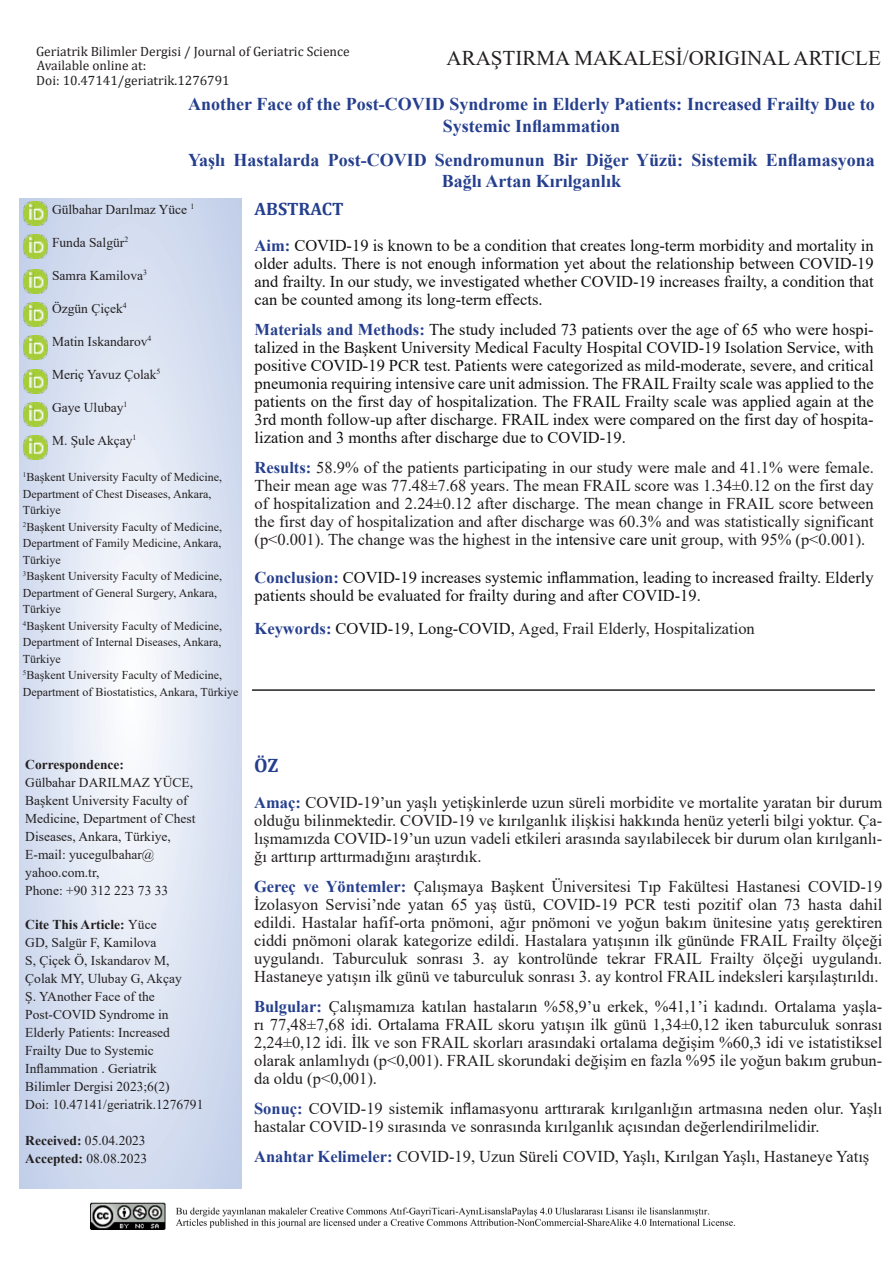
<style>
.page{position:relative;width:893px;height:1263px;background:#fff}
.page>*{position:absolute;margin:0;border:0;box-sizing:border-box;transform-origin:0 0}
.t1{font:21px "Times New Roman";color:#231f20}
.t2{font:700 19.5px "Cambria";color:#253f8e}
.Paragraf_Stili_2{font:700 18px/21.6px "Times New Roman";color:#253f8e;text-align:center}
.t3{font:700 18px "Cambria";color:#253f8e}
.t4{font:16.5px/18px "Times New Roman";color:#231f20;text-align:justify}
.t5{font:16.5px/18px "Times New Roman";color:#111;text-align:justify}
.t6{font:16.5px "Times New Roman";color:#212121}
.Nasıl_Atıf_Yapılmalı{font:13.5px/18px "Times New Roman";color:#231f20}
.Yazar_Bilgileri{font:13.5px "Times New Roman";color:#231f20}
.t7{font:13.5px/15px "Cambria";color:#231f20}
.t8{font:700 13.5px "Times New Roman";color:#231f20}
.Yazar_Bilgileri-2{font:12px/16.5px "Times New Roman";color:#231f20}
.s1{font-weight:700;color:#253f8e}
.s2{color:#111}
.s3{font-weight:700}
</style>
<div class="page">
<svg style="left:20px;top:198px;width:221px;height:990px;background:#dce3f2"></svg>
<hr style="left:252px;top:689px;width:623px;height:2px;background:#231f20">
<img style="left:23px;top:201px;width:24px;height:24px">
<img style="left:23px;top:269px;width:24px;height:24px">
<img style="left:24px;top:235px;width:24px;height:24px">
<img style="left:23px;top:302px;width:24px;height:24px">
<img style="left:24px;top:335px;width:24px;height:24px">
<img style="left:24px;top:435px;width:24px;height:24px">
<img style="left:24px;top:369px;width:24px;height:24px">
<img style="left:24px;top:403px;width:24px;height:24px">
<img style="left:90px;top:1202px;width:646px;height:28px">
<p class="t7" style="left:36px;top:43px;width:315px">Geriatrik Bilimler Dergisi / Journal of Geriatric Science</p>
<p class="t1" style="left:447px;top:44px;width:436px">ARAŞTIRMA MAKALESİ/ORIGINAL ARTICLE</p>
<p class="Paragraf_Stili_2" style="left:188px;top:93px;width:688px">Another Face of the Post-COVID Syndrome in Elderly Patients: Increased Frailty Due to<br>Systemic Inflammation</p>
<p class="Paragraf_Stili_2" style="left:188px;top:148px;width:688px">Yaşlı Hastalarda Post-COVID Sendromunun Bir Diğer Yüzü: Sistemik Enflamasyona<br>Bağlı Artan Kırılganlık</p>
<p class="t3" style="left:255px;top:196px;width:91px">ABSTRACT</p>
<p class="t5" style="left:255px;top:236px;width:621px"><span class="s1">Aim:</span> COVID-19 is known to be a condition that creates long-term morbidity and mortality in older adults. There is not enough information yet about the relationship between COVID-19 and frailty. In our study, we investigated whether COVID-19 increases frailty, a condition that can be counted among its long-term effects.</p>
<p class="t5" style="left:255px;top:320px;width:621px"><span class="s1">Materials and Methods:</span> The study included 73 patients over the age of 65 who were hospi&shy;talized in the Başkent University Medical Faculty Hospital COVID-19 Isolation Service, with positive COVID-19 PCR test. Patients were categorized as mild-moderate, severe, and critical pneumonia requiring intensive care unit admission. The FRAIL Frailty scale was applied to the patients on the first day of hospitalization. The FRAIL Frailty scale was applied again at the 3rd month follow-up after discharge. FRAIL index were compared on the first day of hospita&shy;lization and 3 months after discharge due to COVID-19.</p>
<p class="t4" style="left:255px;top:458px;width:621px"><span class="s1">Results:</span> 58.9% of the patients participating in our study were male and 41.1% were female.<br>Their mean age was 77.48±7.68 years. The mean FRAIL score was 1.34±0.12 on the first day of hospitalization and 2.24±0.12 after discharge. The mean change in FRAIL score between the first day of hospitalization and after discharge was 60.3% and was statistically significant (p&lt;0.001). The change was the highest in the <span class="s2">intensive care unit</span> group, with 95% (p&lt;0.001).</p>
<p class="t5" style="left:255px;top:568px;width:621px"><span class="s1">Conclusion:</span> COVID-19 increases systemic inflammation, leading to increased frailty. Elderly patients should be evaluated for frailty during and after COVID-19.</p>
<p class="t6" style="left:255px;top:617px;width:502px"><span class="s1">Keywords:</span> <span class="s2">COVID-19, Long-COVID,</span> Aged, Frail Elderly, Hospitalization</p>
<p class="t7" style="left:36px;top:58px;width:195px">Available online at:<br>Doi: 10.47141/geriatrik.1276791</p>
<p class="Yazar_Bilgileri" style="left:52px;top:200px;width:144px">Gülbahar Darılmaz Yüce <sup>1</sup></p>
<p class="Yazar_Bilgileri" style="left:52px;top:233px;width:78px">Funda Salgür<sup>2</sup></p>
<p class="Yazar_Bilgileri" style="left:52px;top:266px;width:97px">Samra Kamilova<sup>3</sup></p>
<p class="Yazar_Bilgileri" style="left:52px;top:299px;width:76px">Özgün Çiçek<sup>4</sup></p>
<p class="Yazar_Bilgileri" style="left:52px;top:332px;width:101px">Matin Iskandarov<sup>4</sup></p>
<p class="Yazar_Bilgileri" style="left:52px;top:365px;width:110px">Meriç Yavuz Çolak<sup>5</sup></p>
<p class="Yazar_Bilgileri" style="left:52px;top:398px;width:77px">Gaye Ulubay<sup>1</sup></p>
<p class="Yazar_Bilgileri" style="left:52px;top:431px;width:86px">M. Şule Akçay<sup>1</sup></p>
<p class="Yazar_Bilgileri-2" style="left:23px;top:468px;width:201px"><sup>1</sup>Başkent University Faculty of Medicine,<br>Department of Chest Diseases, Ankara,<br>Türkiye</p>
<p class="Yazar_Bilgileri-2" style="left:23px;top:518px;width:201px;text-align:justify"><sup>2</sup>Başkent University Faculty of Medicine, Department of Family Medicine, Ankara, Türkiye</p>
<p class="Yazar_Bilgileri-2" style="left:23px;top:567px;width:201px"><sup>3</sup>Başkent University Faculty of Medicine,<br>Department of General Surgery, Ankara,<br>Türkiye</p>
<p class="Yazar_Bilgileri-2" style="left:23px;top:617px;width:201px;text-align:justify"><sup>4</sup>Başkent University Faculty of Medicine, Department of Internal Diseases, Ankara, Türkiye</p>
<p class="Yazar_Bilgileri-2" style="left:23px;top:666px;width:217px"><sup>5</sup>Başkent University Faculty of Medicine,<br>Department of Biostatistics, Ankara, Türkiye</p>
<p class="t8" style="left:25px;top:754px;width:100px">Correspondence:</p>
<p class="Nasıl_Atıf_Yapılmalı" style="left:25px;top:773px;width:172px">Gülbahar DARILMAZ YÜCE,<br>Başkent University Faculty of<br>Medicine, Department of Chest<br>Diseases, Ankara, Türkiye,</p>
<p class="Nasıl_Atıf_Yapılmalı" style="left:25px;top:845px;width:131px">E-mail: yucegulbahar@ yahoo.com.tr,</p>
<p class="Nasıl_Atıf_Yapılmalı" style="left:25px;top:881px;width:144px">Phone: +90 312 223 73 33</p>
<p class="Nasıl_Atıf_Yapılmalı" style="left:25px;top:915px;width:158px"><span class="s3">Cite This Article:</span> Yüce<br>GD, Salgür F, Kamilova<br>S, Çiçek Ö, Iskandarov M,<br>Çolak MY, Ulubay G, Akçay<br>Ş. YAnother Face of the<br>Post-COVID Syndrome in<br>Elderly Patients: Increased<br>Frailty Due to Systemic<br>Inflammation . Geriatrik<br>Bilimler Dergisi 2023;6(2)</p>
<p class="Nasıl_Atıf_Yapılmalı" style="left:25px;top:1095px;width:180px">Doi: 10.47141/geriatrik.1276791</p>
<p class="Nasıl_Atıf_Yapılmalı" style="left:25px;top:1131px;width:122px"><span class="s3">Received:</span> 05.04.2023</p>
<p class="Nasıl_Atıf_Yapılmalı" style="left:25px;top:1149px;width:123px"><span class="s3">Accepted:</span> 08.08.2023</p>
<p class="t2" style="left:254px;top:751px;width:26px">ÖZ</p>
<p class="t4" style="left:254px;top:793px;width:630px"><span class="s1">Amaç:</span> COVID-19’un yaşlı yetişkinlerde uzun süreli morbidite ve mortalite yaratan bir durum olduğu bilinmektedir. COVID-19 ve kırılganlık ilişkisi hakkında henüz yeterli bilgi yoktur. Ça&shy;lışmamızda COVID-19’un uzun vadeli etkileri arasında sayılabilecek bir durum olan kırılganlı&shy;ğı arttırıp arttırmadığını araştırdık.</p>
<p class="t4" style="left:254px;top:877px;width:630px"><span class="s1">Gereç ve Yöntemler:</span> Çalışmaya Başkent Üniversitesi Tıp Fakültesi Hastanesi COVID-19<br>İzolasyon Servisi’nde yatan 65 yaş üstü, COVID-19 PCR testi pozitif olan 73 hasta dahil edildi. Hastalar hafif-orta pnömoni, ağır pnömoni ve yoğun bakım ünitesine yatış gerektiren ciddi pnömoni olarak kategorize edildi. Hastalara yatışının ilk gününde FRAIL Frailty ölçeği uygulandı. Taburculuk sonrası 3. ay kontrolünde tekrar FRAIL Frailty ölçeği uygulandı.<br>Hastaneye yatışın ilk günü ve taburculuk sonrası 3. ay kontrol FRAIL indeksleri karşılaştırıldı.</p>
<p class="t4" style="left:254px;top:997px;width:630px"><span class="s1">Bulgular:</span> Çalışmamıza katılan hastaların %58,9’u erkek, %41,1’i kadındı. Ortalama yaşla&shy;rı 77,48±7,68 idi. Ortalama FRAIL skoru yatışın ilk günü 1,34±0,12 iken taburculuk sonrası 2,24±0,12 idi. İlk ve son FRAIL skorları arasındaki ortalama değişim %60,3 idi ve istatistiksel olarak anlamlıydı (p&lt;0,001). FRAIL skorundaki değişim en fazla %95 ile yoğun bakım grubun&shy;da oldu (p&lt;0,001).</p>
<p class="t4" style="left:254px;top:1099px;width:630px"><span class="s1">Sonuç:</span> COVID-19 sistemik inflamasyonu arttırarak kırılganlığın artmasına neden olur. Yaşlı hastalar COVID-19 sırasında ve sonrasında kırılganlık açısından değerlendirilmelidir.</p>
<p class="t4" style="left:254px;top:1147px;width:617px"><span class="s1">Anahtar Kelimeler:</span> COVID-19, Uzun Süreli COVID, Yaşlı, Kırılgan Yaşlı, Hastaneye Yatış</p>
</div>
